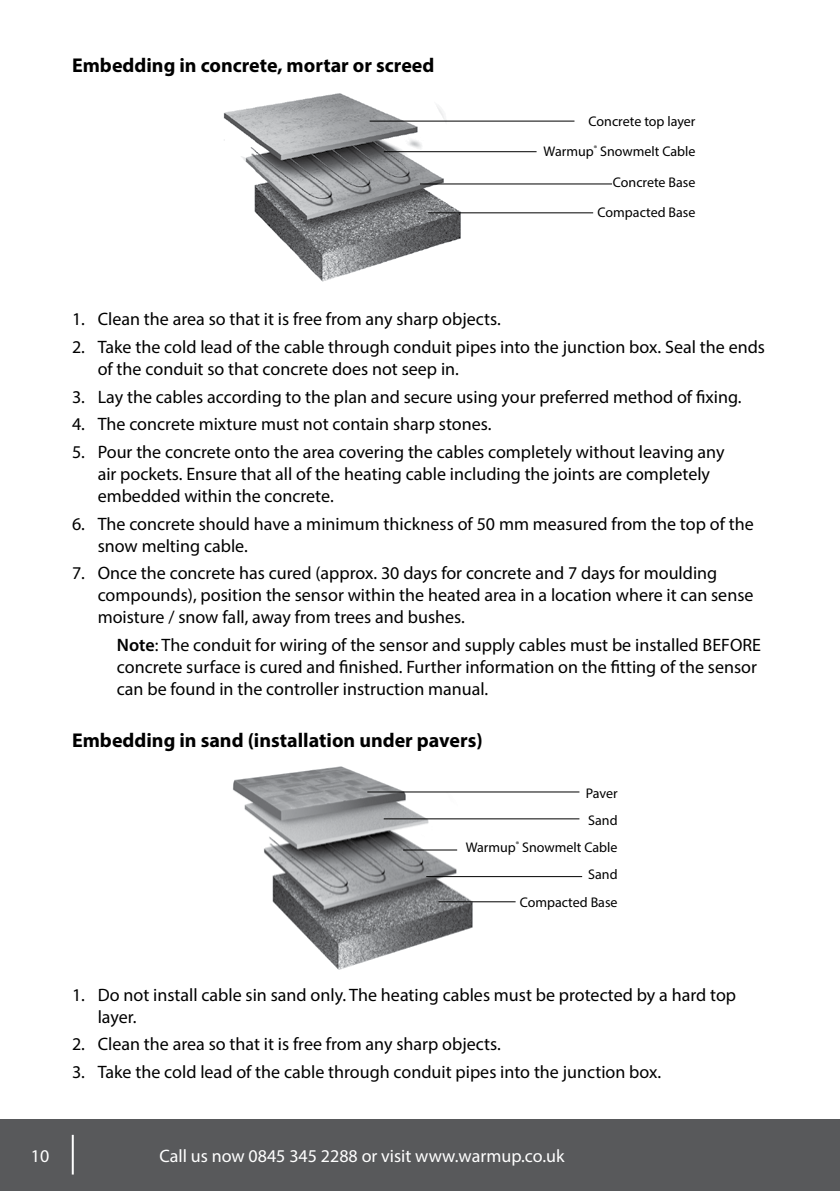
<style>
.page{position:relative;width:840px;height:1191px;background:#fff}
.page>*{position:absolute;margin:0;border:0;box-sizing:border-box;transform-origin:0 0}
.t1{font:700 20px "Myriad Pro";color:#000}
.t2{font:18px/22px "Myriad Pro";color:#000}
.t3{font:18px "Myriad Pro";color:#fff}
.t4{font:14px/27.2px "Myriad Pro";color:#000;text-align:right}
.s1{font-weight:600}
</style>
<div class="page">
<div style="left:0;top:1120px;width:839px;height:71px;background:#58595b"></div>
<hr style="left:72px;top:1134px;width:2px;height:40px;background:#fff">
<img style="left:223px;top:93px;width:245px;height:189px">
<hr style="left:369px;top:121px;width:205px;height:1px;background:#000">
<hr style="left:383px;top:151px;width:153px;height:1px;background:#000">
<hr style="left:420px;top:183px;width:191px;height:1px;background:#000">
<hr style="left:427px;top:212px;width:166px;height:1px;background:#000">
<img style="left:233px;top:766px;width:255px;height:204px">
<hr style="left:383px;top:818px;width:196px;height:1px;background:#000">
<hr style="left:403px;top:849px;width:54px;height:1px;background:#000">
<hr style="left:426px;top:876px;width:156px;height:1px;background:#000">
<hr style="left:438px;top:901px;width:77px;height:1px;background:#000">
<hr style="left:367px;top:791px;width:212px;height:1px;background:#000">
<p class="t1" style="left:72px;top:52px;width:363px">Embedding in concrete, mortar or screed</p>
<p class="t4" style="left:543px;top:106px;width:153px;line-height:30.4px">Concrete top layer<br>Warmup<sup>®</sup> Snowmelt Cable<br>Concrete Base<br>Compacted Base</p>
<p class="t2" style="left:72px;top:308px;width:430px">1. Clean the area so that it is free from any sharp objects.</p>
<p class="t2" style="left:98px;top:335px;width:668px;text-indent:-26px">2. Take the cold lead of the cable through conduit pipes into the junction box. Seal the ends of the conduit so that concrete does not seep in.</p>
<p class="t2" style="left:72px;top:385px;width:670px">3. Lay the cables according to the plan and secure using your preferred method of fixing.</p>
<p class="t2" style="left:72px;top:413px;width:420px">4. The concrete mixture must not contain sharp stones.</p>
<p class="t2" style="left:98px;top:440px;width:628px;text-indent:-26px">5. Pour the concrete onto the area covering the cables completely without leaving any air pockets. Ensure that all of the heating cable including the joints are completely embedded within the concrete.</p>
<p class="t2" style="left:98px;top:512px;width:657px;text-indent:-26px">6. The concrete should have a minimum thickness of 50 mm measured from the top of the snow melting cable.</p>
<p class="t2" style="left:98px;top:562px;width:657px;text-indent:-26px">7. Once the concrete has cured (approx. 30 days for concrete and 7 days for moulding compounds), position the sensor within the heated area in a location where it can sense moisture / snow fall, away from trees and bushes.</p>
<p class="t2" style="left:117px;top:633px;width:645px"><span class="s1">Note</span>: The conduit for wiring of the sensor and supply cables must be installed BEFORE concrete surface is cured and finished. Further information on the fitting of the sensor can be found in the controller instruction manual.</p>
<p class="t1" style="left:72px;top:727px;width:412px">Embedding in sand (installation under pavers)</p>
<p class="t4" style="left:465px;top:779px;width:153px">Paver<br>Sand<br>Warmup<sup>®</sup> Snowmelt Cable<br>Sand<br>Compacted Base</p>
<p class="t2" style="left:98px;top:983px;width:639px;text-indent:-26px">1. Do not install cable sin sand only. The heating cables must be protected by a hard top layer.</p>
<p class="t2" style="left:72px;top:1033px;width:430px">2. Clean the area so that it is free from any sharp objects.</p>
<p class="t2" style="left:72px;top:1060px;width:590px">3. Take the cold lead of the cable through conduit pipes into the junction box.</p>
<p class="t3" style="left:31px;top:1145px;width:20px">10</p>
<p class="t3" style="left:159px;top:1144px;width:406px">Call us now 0845 345 2288 or visit www.warmup.co.uk</p>
</div>
